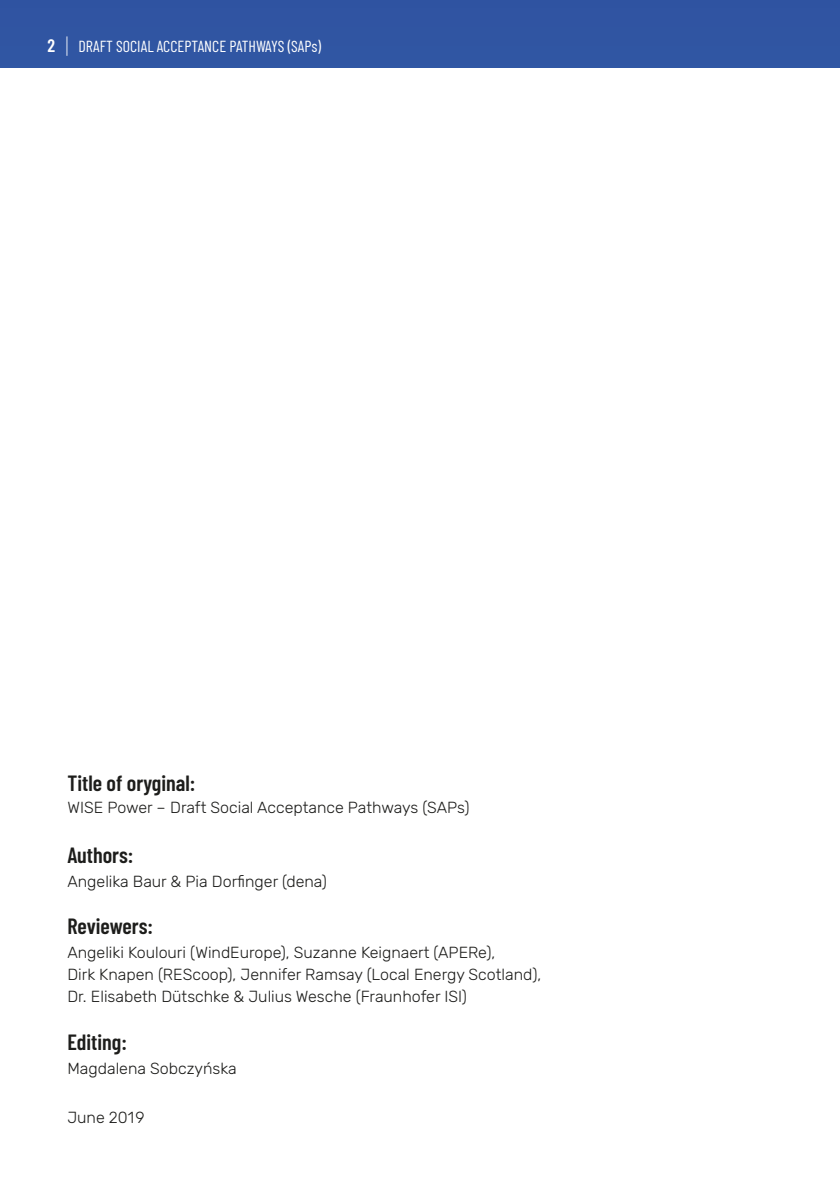
<style>
.page{position:relative;width:840px;height:1191px;background:#fff}
.page>*{position:absolute;margin:0;border:0;box-sizing:border-box;transform-origin:0 0}
.t1{font:600 23.4px "Barlow Condensed";color:#fff;scale:.31 1}
.t2{font:600 22px "Barlow Condensed";color:#1d1d1b}
.t3{font:600 18px "Barlow Condensed";color:#fff}
.t4{font:300 16px/22px "Rubik";color:#1d1d1b}
.t5{font:16px "Barlow Condensed";color:#fff}
</style>
<div class="page">
<div style="left:0;top:0;width:839px;height:1191px;background:#3055a2"></div>
<div style="left:0;top:68px;width:839px;height:1123px;background:#fff"></div>
<h1 class="t1" style="left:66px;top:29px;width:5px">|</h1>
<p class="t3" style="left:48px;top:33px;width:9px">2</p>
<p class="t5" style="left:78px;top:35px;width:244px">DRAFT SOCIAL ACCEPTANCE PATHWAYS (SAPs)</p>
<h2 class="t2" style="left:67px;top:768px;width:129px">Title of oryginal:</h2>
<p class="t4" style="left:67px;top:797px;width:403px">WISE Power – Draft Social Acceptance Pathways (SAPs)</p>
<h2 class="t2" style="left:67px;top:839px;width:67px">Authors:</h2>
<p class="t4" style="left:67px;top:870px;width:261px">Angelika Baur &amp; Pia Dorfinger (dena)</p>
<h2 class="t2" style="left:67px;top:910px;width:87px">Reviewers:</h2>
<p class="t4" style="left:67px;top:942px;width:475px">Angeliki Koulouri (WindEurope), Suzanne Keignaert (APERe),<br>Dirk Knapen (REScoop), Jennifer Ramsay (Local Energy Scotland),<br>Dr. Elisabeth Dütschke &amp; Julius Wesche (Fraunhofer ISI)</p>
<h2 class="t2" style="left:67px;top:1026px;width:61px">Editing:</h2>
<p class="t4" style="left:67px;top:1057px;width:171px">Magdalena Sobczyńska</p>
<p class="t4" style="left:67px;top:1106px;width:79px">June 2019</p>
</div>
